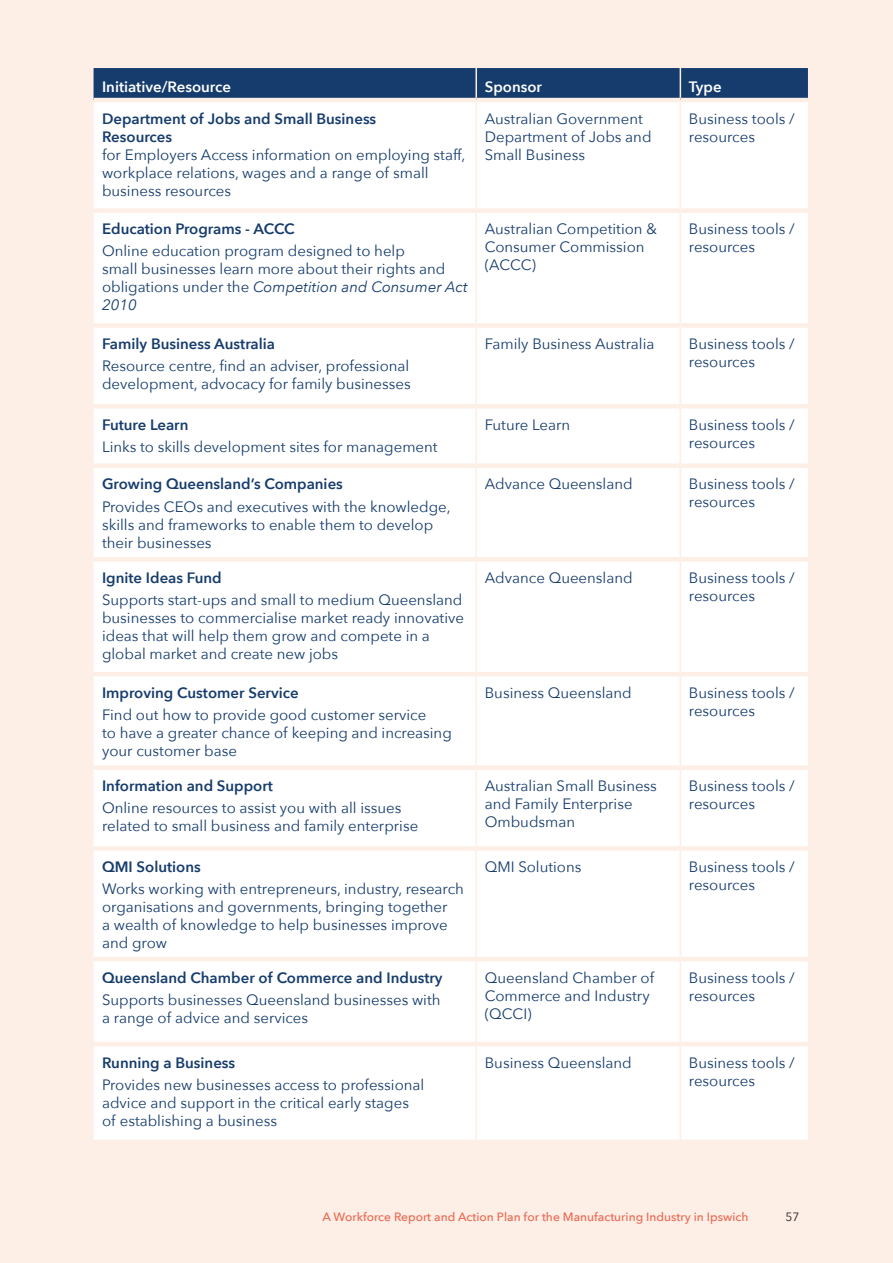
<style>
.page{position:relative;width:893px;height:1263px;background:#fdeee6}
.page>*{position:absolute;margin:0;border:0;box-sizing:border-box;transform-origin:0 0}
._12_Body_s_appendix{font:15px/18px "Avenir Next";color:#163c6d}
._12_Body_s_appendix-2{font:600 15px "Avenir Next";color:#163c6d}
._12_Body_s_appendix-3{font:600 15px "Avenir Next";color:#fff}
.t1{font:500 12px "Avenir Next";color:#ec6750}
.t2{font:12px "Avenir Next";color:#231f20}
.s1{font-weight:600}
.s2{font-style:italic}
</style>
<div class="page">
<div style="left:94px;top:68px;width:714px;height:30px;background:#163c6d"></div>
<div style="left:94px;top:102px;width:714px;height:1038px;background:#fff"></div>
<hr style="left:475px;top:102px;width:2px;height:106px;background:#fdeee6">
<hr style="left:680px;top:102px;width:1px;height:106px;background:#fdeee6">
<hr style="left:475px;top:213px;width:2px;height:110px;background:#fdeee6">
<hr style="left:680px;top:213px;width:1px;height:110px;background:#fdeee6">
<hr style="left:475px;top:328px;width:2px;height:76px;background:#fdeee6">
<hr style="left:680px;top:328px;width:1px;height:76px;background:#fdeee6">
<hr style="left:680px;top:408px;width:1px;height:55px;background:#fdeee6">
<hr style="left:680px;top:468px;width:1px;height:89px;background:#fdeee6">
<hr style="left:680px;top:562px;width:1px;height:110px;background:#fdeee6">
<hr style="left:680px;top:676px;width:1px;height:89px;background:#fdeee6">
<hr style="left:680px;top:770px;width:1px;height:76px;background:#fdeee6">
<hr style="left:680px;top:851px;width:1px;height:106px;background:#fdeee6">
<hr style="left:680px;top:961px;width:1px;height:81px;background:#fdeee6">
<hr style="left:475px;top:408px;width:2px;height:55px;background:#fdeee6">
<hr style="left:475px;top:468px;width:2px;height:89px;background:#fdeee6">
<hr style="left:475px;top:562px;width:2px;height:110px;background:#fdeee6">
<hr style="left:475px;top:676px;width:2px;height:89px;background:#fdeee6">
<hr style="left:475px;top:770px;width:2px;height:76px;background:#fdeee6">
<hr style="left:475px;top:851px;width:2px;height:106px;background:#fdeee6">
<hr style="left:475px;top:961px;width:2px;height:81px;background:#fdeee6">
<hr style="left:475px;top:1046px;width:2px;height:94px;background:#fdeee6">
<hr style="left:680px;top:1046px;width:1px;height:94px;background:#fdeee6">
<hr style="left:475px;top:68px;width:2px;height:30px;background:#fdeee6">
<hr style="left:680px;top:68px;width:1px;height:30px;background:#fdeee6">
<div style="left:94px;top:208px;width:382px;height:5px;background:#fdeee6"></div>
<div style="left:476px;top:208px;width:204px;height:5px;background:#fdeee6"></div>
<div style="left:680px;top:208px;width:128px;height:5px;background:#fdeee6"></div>
<div style="left:680px;top:323px;width:128px;height:5px;background:#fdeee6"></div>
<hr style="left:680px;top:404px;width:128px;height:4px;background:#fdeee6">
<div style="left:680px;top:463px;width:128px;height:5px;background:#fdeee6"></div>
<div style="left:680px;top:557px;width:128px;height:5px;background:#fdeee6"></div>
<hr style="left:680px;top:672px;width:128px;height:4px;background:#fdeee6">
<div style="left:680px;top:765px;width:128px;height:5px;background:#fdeee6"></div>
<div style="left:680px;top:846px;width:128px;height:5px;background:#fdeee6"></div>
<hr style="left:680px;top:957px;width:128px;height:4px;background:#fdeee6">
<hr style="left:680px;top:1042px;width:128px;height:4px;background:#fdeee6">
<div style="left:94px;top:323px;width:382px;height:5px;background:#fdeee6"></div>
<div style="left:476px;top:323px;width:204px;height:5px;background:#fdeee6"></div>
<hr style="left:94px;top:404px;width:382px;height:4px;background:#fdeee6">
<hr style="left:476px;top:404px;width:204px;height:4px;background:#fdeee6">
<div style="left:94px;top:463px;width:382px;height:5px;background:#fdeee6"></div>
<div style="left:476px;top:463px;width:204px;height:5px;background:#fdeee6"></div>
<div style="left:94px;top:557px;width:382px;height:5px;background:#fdeee6"></div>
<div style="left:476px;top:557px;width:204px;height:5px;background:#fdeee6"></div>
<hr style="left:94px;top:672px;width:382px;height:4px;background:#fdeee6">
<hr style="left:476px;top:672px;width:204px;height:4px;background:#fdeee6">
<div style="left:94px;top:765px;width:382px;height:5px;background:#fdeee6"></div>
<div style="left:476px;top:765px;width:204px;height:5px;background:#fdeee6"></div>
<div style="left:94px;top:846px;width:382px;height:5px;background:#fdeee6"></div>
<div style="left:476px;top:846px;width:204px;height:5px;background:#fdeee6"></div>
<hr style="left:94px;top:957px;width:382px;height:4px;background:#fdeee6">
<hr style="left:476px;top:957px;width:204px;height:4px;background:#fdeee6">
<hr style="left:94px;top:1042px;width:382px;height:4px;background:#fdeee6">
<hr style="left:476px;top:1042px;width:204px;height:4px;background:#fdeee6">
<p class="_12_Body_s_appendix-3" style="left:102px;top:73px;width:130px">Initiative/Resource</p>
<p class="_12_Body_s_appendix-3" style="left:485px;top:73px;width:59px">Sponsor</p>
<p class="_12_Body_s_appendix-3" style="left:689px;top:73px;width:34px">Type</p>
<p class="_12_Body_s_appendix" style="left:102px;top:109px;width:365px"><span class="s1">Department of Jobs and Small Business<br>Resources<br></span>for Employers Access information on employing staff, workplace relations, wages and a range of small business resources</p>
<p class="_12_Body_s_appendix" style="left:485px;top:109px;width:168px">Australian Government<br>Department of Jobs and<br>Small Business</p>
<p class="_12_Body_s_appendix" style="left:689px;top:109px;width:107px">Business tools / resources</p>
<p class="_12_Body_s_appendix-2" style="left:102px;top:216px;width:194px">Education Programs - ACCC</p>
<p class="_12_Body_s_appendix" style="left:102px;top:241px;width:367px">Online education program designed to help<br>small businesses learn more about their rights and obligations under the <span class="s2">Competition and Consumer Act 2010</span></p>
<p class="_12_Body_s_appendix" style="left:485px;top:219px;width:174px">Australian Competition &amp;<br>Consumer Commission (ACCC)</p>
<p class="_12_Body_s_appendix" style="left:689px;top:219px;width:107px">Business tools / resources</p>
<p class="_12_Body_s_appendix-2" style="left:102px;top:331px;width:175px">Family Business Australia</p>
<p class="_12_Body_s_appendix" style="left:102px;top:356px;width:310px">Resource centre, find an adviser, professional development, advocacy for family businesses</p>
<p class="_12_Body_s_appendix-2" style="left:102px;top:412px;width:88px">Future Learn</p>
<p class="_12_Body_s_appendix" style="left:102px;top:437px;width:337px">Links to skills development sites for management</p>
<p class="_12_Body_s_appendix-2" style="left:102px;top:471px;width:242px">Growing Queensland’s Companies</p>
<p class="_12_Body_s_appendix" style="left:102px;top:497px;width:350px">Provides CEOs and executives with the knowledge, skills and frameworks to enable them to develop their businesses</p>
<p class="_12_Body_s_appendix-2" style="left:102px;top:565px;width:121px">Ignite Ideas Fund</p>
<p class="_12_Body_s_appendix" style="left:102px;top:590px;width:363px">Supports start-ups and small to medium Queensland businesses to commercialise market ready innovative ideas that will help them grow and compete in a global market and create new jobs</p>
<p class="_12_Body_s_appendix-2" style="left:102px;top:679px;width:198px">Improving Customer Service</p>
<p class="_12_Body_s_appendix" style="left:102px;top:705px;width:351px">Find out how to provide good customer service<br>to have a greater chance of keeping and increasing your customer base</p>
<p class="_12_Body_s_appendix-2" style="left:102px;top:773px;width:172px">Information and Support</p>
<p class="_12_Body_s_appendix" style="left:102px;top:799px;width:318px">Online resources to assist you with all issues related to small business and family enterprise</p>
<p class="_12_Body_s_appendix-2" style="left:102px;top:854px;width:100px">QMI Solutions</p>
<p class="_12_Body_s_appendix" style="left:102px;top:879px;width:363px">Works working with entrepreneurs, industry, research organisations and governments, bringing together<br>a wealth of knowledge to help businesses improve and grow</p>
<p class="_12_Body_s_appendix-2" style="left:102px;top:964px;width:342px">Queensland Chamber of Commerce and Industry</p>
<p class="_12_Body_s_appendix" style="left:102px;top:990px;width:340px">Supports businesses Queensland businesses with a range of advice and services</p>
<p class="_12_Body_s_appendix-2" style="left:102px;top:1049px;width:135px">Running a Business</p>
<p class="_12_Body_s_appendix" style="left:102px;top:1075px;width:324px">Provides new businesses access to professional advice and support in the critical early stages of establishing a business</p>
<p class="_12_Body_s_appendix" style="left:485px;top:334px;width:171px">Family Business Australia</p>
<p class="_12_Body_s_appendix" style="left:689px;top:334px;width:107px">Business tools / resources</p>
<p class="_12_Body_s_appendix" style="left:485px;top:415px;width:87px">Future Learn</p>
<p class="_12_Body_s_appendix" style="left:689px;top:415px;width:107px">Business tools / resources</p>
<p class="_12_Body_s_appendix" style="left:485px;top:474px;width:149px">Advance Queensland</p>
<p class="_12_Body_s_appendix" style="left:689px;top:474px;width:107px">Business tools / resources</p>
<p class="_12_Body_s_appendix" style="left:485px;top:568px;width:149px">Advance Queensland</p>
<p class="_12_Body_s_appendix" style="left:689px;top:568px;width:107px">Business tools / resources</p>
<p class="_12_Body_s_appendix" style="left:485px;top:683px;width:148px">Business Queensland</p>
<p class="_12_Body_s_appendix" style="left:689px;top:683px;width:107px">Business tools / resources</p>
<p class="_12_Body_s_appendix" style="left:485px;top:776px;width:174px">Australian Small Business and Family Enterprise<br>Ombudsman</p>
<p class="_12_Body_s_appendix" style="left:689px;top:776px;width:107px">Business tools / resources</p>
<p class="_12_Body_s_appendix" style="left:485px;top:857px;width:98px">QMI Solutions</p>
<p class="_12_Body_s_appendix" style="left:689px;top:857px;width:107px">Business tools / resources</p>
<p class="_12_Body_s_appendix" style="left:485px;top:968px;width:171px">Queensland Chamber of<br>Commerce and Industry (QCCI)</p>
<p class="_12_Body_s_appendix" style="left:689px;top:968px;width:107px">Business tools / resources</p>
<p class="_12_Body_s_appendix" style="left:485px;top:1053px;width:148px">Business Queensland</p>
<p class="_12_Body_s_appendix" style="left:689px;top:1053px;width:107px">Business tools / resources</p>
<p class="t1" style="left:322px;top:1206px;width:427px">A Workforce Report and Action Plan for the Manufacturing Industry in Ipswich</p>
<p class="t2" style="left:785px;top:1206px;width:15px">57</p>
</div>
